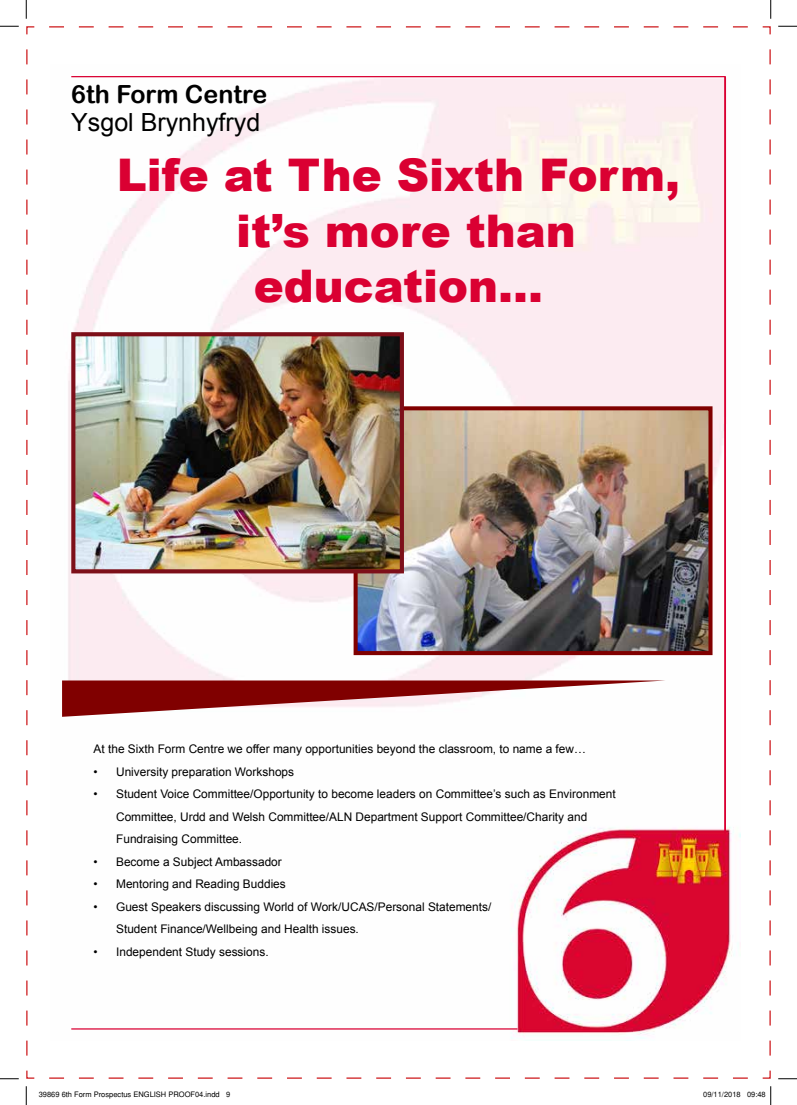
<style>
.page{position:relative;width:797px;height:1105px;background:#fff}
.page>*{position:absolute;margin:0;border:0;box-sizing:border-box;transform-origin:0 0}
.t1{font:900 45px/55.5px "Arial";color:#da0032;text-align:center}
.t2{font:25px "Arial";color:#000}
.t3{font:25px "Arial Rounded MT Bold";color:#000}
.t4{font:11.88px/22.5px "Arial";color:#000}
.t5{font:7.5px "Helvetica";color:#000}
</style>
<div class="page">
<img style="left:26px;top:26px;width:744px;height:1053px">
<svg style="left:0;top:25px;width:19px;height:2px"></svg>
<svg style="left:778px;top:25px;width:19px;height:2px"></svg>
<svg style="left:0;top:1078px;width:19px;height:1px"></svg>
<svg style="left:778px;top:1078px;width:19px;height:1px"></svg>
<svg style="left:25px;top:0;width:2px;height:19px"></svg>
<svg style="left:25px;top:1086px;width:2px;height:19px"></svg>
<svg style="left:770px;top:0;width:1px;height:19px"></svg>
<svg style="left:770px;top:1086px;width:1px;height:19px"></svg>
<h2 class="t3" style="left:71px;top:79px;width:198px">6th Form Centre</h2>
<h2 class="t2" style="left:71px;top:106px;width:190px">Ysgol Brynhyfryd</h2>
<h1 class="t1" style="left:117px;top:146px;width:564px">Life at The Sixth Form, it’s more than education...</h1>
<p class="t4" style="left:94px;top:738px;width:494px">At the Sixth Form Centre we offer many opportunities beyond the classroom, to name a few…</p>
<p class="t4" style="left:94px;top:760px;width:202px">• University preparation Workshops</p>
<p class="t4" style="left:116px;top:783px;width:501px;text-indent:-23px">• Student Voice Committee/Opportunity to become leaders on Committee’s such as Environment<br>Committee, Urdd and Welsh Committee/ALN Department Support Committee/Charity and<br>Fundraising Committee.</p>
<p class="t4" style="left:94px;top:850px;width:190px">• Become a Subject Ambassador</p>
<p class="t4" style="left:94px;top:873px;width:194px">• Mentoring and Reading Buddies</p>
<p class="t4" style="left:116px;top:895px;width:377px;text-indent:-23px">• Guest Speakers discussing World of Work/UCAS/Personal Statements/<br>Student Finance/Wellbeing and Health issues.</p>
<p class="t4" style="left:94px;top:940px;width:176px">• Independent Study sessions.</p>
<p class="t5" style="left:39px;top:1090px;width:193px">39869 6th Form Prospectus ENGLISH PROOF04.indd 9</p>
<p class="t5" style="left:703px;top:1090px;width:64px">09/11/2018 09:48</p>
</div>
